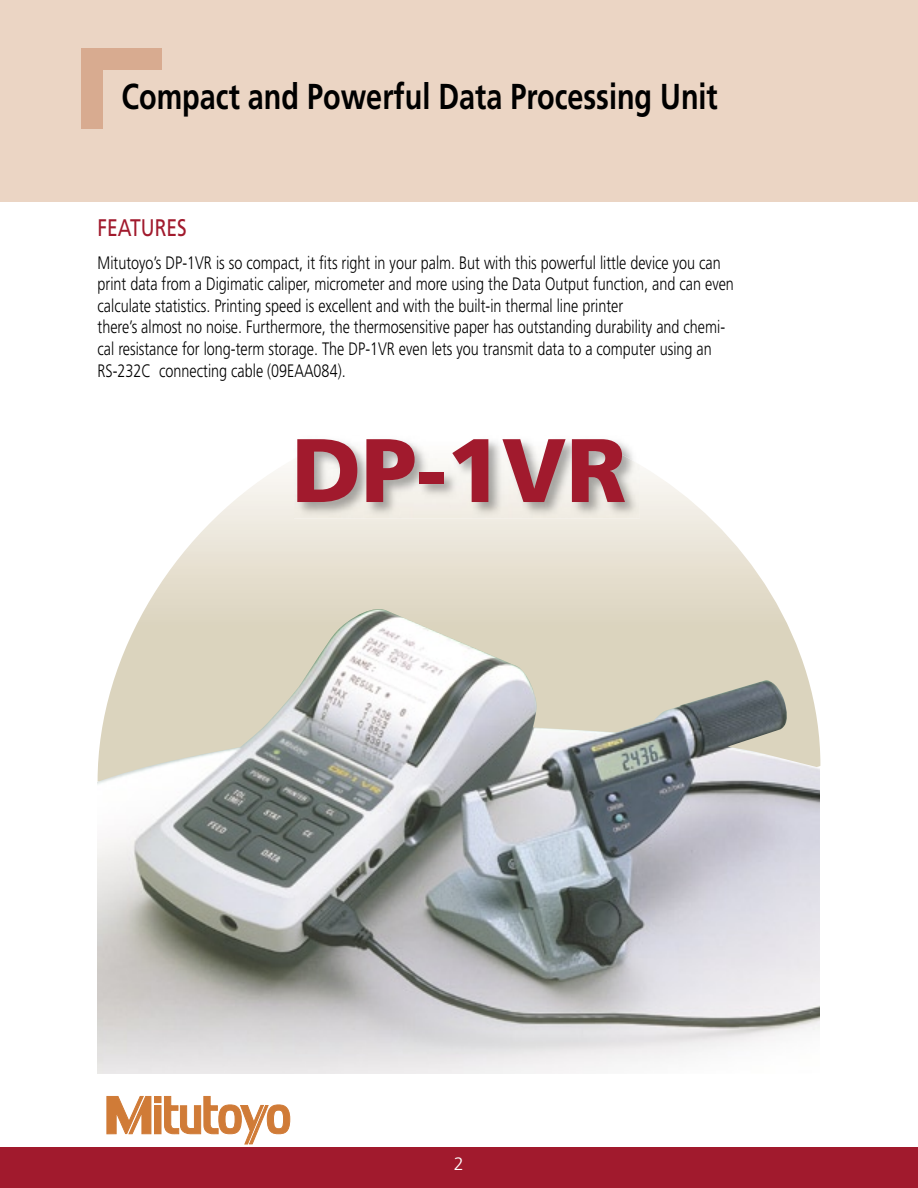
<style>
.page{position:relative;width:918px;height:1188px;background:#fff}
.page>*{position:absolute;margin:0;border:0;box-sizing:border-box;transform-origin:0 0}
.t1{font:900 90px "Frutiger";color:#a11a2d}
.t2{font:700 36px "Frutiger";color:#000;scale:.8 1}
.t3{font:24px "Frutiger";color:#a11a2d;scale:.8 1}
.t4{font:300 18px/21.6px "Frutiger";color:#000;scale:.8 1}
.t5{font:300 18px "Frutiger";color:#fff}
</style>
<div class="page">
<svg style="left:148px;top:465px;width:628px;height:138px"></svg>
<img style="left:98px;top:603px;width:722px;height:471px">
<div style="left:0;top:1148px;width:918px;height:40px;background:#a11a2d"></div>
<div style="left:0;top:0;width:918px;height:202px;background:#ebd5c4"></div>
<div style="left:81px;top:48px;width:81px;height:21px;background:#d8ab90"></div>
<div style="left:81px;top:48px;width:21px;height:81px;background:#d8ab90"></div>
<svg style="left:107px;top:1096px;width:183px;height:49px"></svg>
<img style="left:294px;top:440px;width:346px;height:78px">
<h2 class="t2" style="left:122px;top:75px;width:747px">Compact and Powerful Data Processing Unit</h2>
<h3 class="t3" style="left:98px;top:214px;width:113px">FEATURES</h3>
<p class="t4" style="left:98px;top:252px;width:797px">Mitutoyo’s DP-1VR is so compact, it fits right in your palm. But with this powerful little device you can print data from a Digimatic caliper, micrometer and more using the Data Output function, and can even calculate statistics. Printing speed is excellent and with the built-in thermal line printer<br>there’s almost no noise. Furthermore, the thermosensitive paper has outstanding durability and chemi&shy;cal resistance for long-term storage. The DP-1VR even lets you transmit data to a computer using an RS-232C connecting cable (09EAA084).</p>
<h1 class="t1" style="left:291px;top:416px;width:337px">DP-1VR</h1>
<p class="t5" style="left:454px;top:1154px;width:12px">2</p>
</div>
